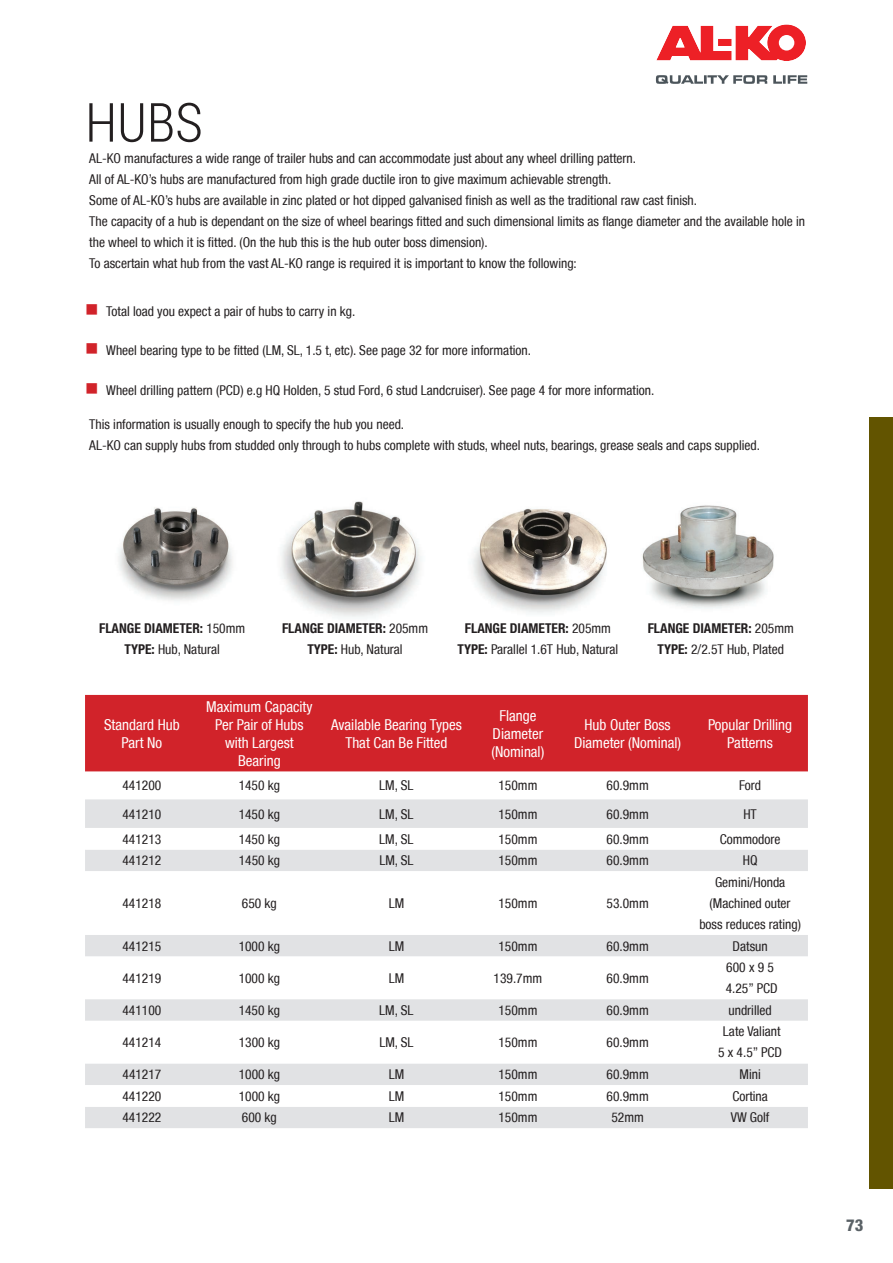
<style>
.page{position:relative;width:893px;height:1263px;background:#fff}
.page>*{position:absolute;margin:0;border:0;box-sizing:border-box;transform-origin:0 0}
.t1{font:300 54px "Roboto Condensed";color:#231f20}
.t2{font:800 condensed 16.5px "Helvetica Neue";color:#5a6166}
.t3{font:condensed 15px/18px "Helvetica Neue";color:#fff;text-align:center}
.t4{font:condensed 13.5px/21px "Helvetica Neue";color:#231f20;text-align:center}
.t5{font:700 condensed 13.5px/21px "Helvetica Neue";color:#231f20;text-align:center}
.s1{color:#d1232a}
.s2{font-weight:400}
.s3{font-weight:700}
</style>
<div class="page">
<svg style="left:656px;top:24px;width:150px;height:37px"></svg>
<svg style="left:656px;top:75px;width:151px;height:9px"></svg>
<img style="left:472px;top:505px;width:302px;height:109px">
<img style="left:281px;top:501px;width:140px;height:116px">
<img style="left:627px;top:505px;width:3px;height:109px">
<div style="left:85px;top:695px;width:723px;height:77px;background:#d1232a"></div>
<div style="left:85px;top:799px;width:723px;height:29px;background:#e1e2e4"></div>
<svg style="left:85px;top:850px;width:723px;height:278px"></svg>
<img style="left:118px;top:507px;width:115px;height:94px">
<div style="left:870px;top:417px;width:23px;height:771px;background:#625400"></div>
<p class="t1" style="left:85px;top:85px;width:119px">HUBS</p>
<p class="t4" style="left:89px;top:147px;width:717px;text-align:left">AL-KO manufactures a wide range of trailer hubs and can accommodate just about any wheel drilling pattern.<br>All of AL-KO’s hubs are manufactured from high grade ductile iron to give maximum achievable strength.<br>Some of AL-KO’s hubs are available in zinc plated or hot dipped galvanised finish as well as the traditional raw cast finish.<br>The capacity of a hub is dependant on the size of wheel bearings fitted and such dimensional limits as flange diameter and the available hole in the wheel to which it is fitted. (On the hub this is the hub outer boss dimension).<br>To ascertain what hub from the vast AL-KO range is required it is important to know the following:</p>
<p class="t4" style="left:85px;top:300px;width:272px"><span class="s1">■</span> Total load you expect a pair of hubs to carry in kg.</p>
<p class="t4" style="left:85px;top:340px;width:448px"><span class="s1">■</span> Wheel bearing type to be fitted (LM, SL, 1.5 t, etc). See page 32 for more information.</p>
<p class="t4" style="left:85px;top:380px;width:571px"><span class="s1">■</span> Wheel drilling pattern (PCD) e.g HQ Holden, 5 stud Ford, 6 stud Landcruiser). See page 4 for more information.</p>
<p class="t4" style="left:89px;top:414px;width:672px;text-align:left">This information is usually enough to specify the hub you need.<br>AL-KO can supply hubs from studded only through to hubs complete with studs, wheel nuts, bearings, grease seals and caps supplied.</p>
<p class="t5" style="left:99px;top:618px;width:148px">FLANGE DIAMETER: <span class="s2">150mm<br></span>TYPE: <span class="s2">Hub, Natural</span></p>
<p class="t5" style="left:282px;top:618px;width:148px">FLANGE DIAMETER: <span class="s2">205mm<br></span>TYPE: <span class="s2">Hub, Natural</span></p>
<p class="t4" style="left:457px;top:618px;width:162px"><span class="s3">FLANGE DIAMETER:</span> 205mm<br><span class="s3">TYPE:</span> Parallel 1.6T Hub, Natural</p>
<p class="t4" style="left:648px;top:618px;width:148px"><span class="s3">FLANGE DIAMETER:</span> 205mm<br><span class="s3">TYPE:</span> 2/2.5T Hub, Plated</p>
<p class="t3" style="left:104px;top:715px;width:77px">Standard Hub<br>Part No</p>
<p class="t3" style="left:206px;top:697px;width:108px">Maximum Capacity<br>Per Pair of Hubs with Largest<br>Bearing</p>
<p class="t3" style="left:331px;top:715px;width:132px">Available Bearing Types<br>That Can Be Fitted</p>
<p class="t3" style="left:491px;top:706px;width:54px">Flange<br>Diameter (Nominal)</p>
<p class="t3" style="left:574px;top:715px;width:108px">Hub Outer Boss<br>Diameter (Nominal)</p>
<p class="t3" style="left:708px;top:715px;width:86px">Popular Drilling<br>Patterns</p>
<p class="t4" style="left:122px;top:775px;width:40px">441200</p>
<p class="t4" style="left:239px;top:775px;width:43px">1450 kg</p>
<p class="t4" style="left:379px;top:775px;width:36px">LM, SL</p>
<p class="t4" style="left:498px;top:775px;width:40px">150mm</p>
<p class="t4" style="left:607px;top:775px;width:44px">60.9mm</p>
<p class="t4" style="left:739px;top:775px;width:23px">Ford</p>
<p class="t4" style="left:122px;top:803px;width:40px">441210</p>
<p class="t4" style="left:239px;top:803px;width:43px">1450 kg</p>
<p class="t4" style="left:379px;top:803px;width:36px">LM, SL</p>
<p class="t4" style="left:498px;top:803px;width:40px">150mm</p>
<p class="t4" style="left:607px;top:803px;width:44px">60.9mm</p>
<p class="t4" style="left:743px;top:803px;width:15px">HT</p>
<p class="t4" style="left:122px;top:828px;width:40px">441213</p>
<p class="t4" style="left:239px;top:828px;width:43px">1450 kg</p>
<p class="t4" style="left:379px;top:828px;width:36px">LM, SL</p>
<p class="t4" style="left:498px;top:828px;width:40px">150mm</p>
<p class="t4" style="left:607px;top:828px;width:44px">60.9mm</p>
<p class="t4" style="left:720px;top:828px;width:62px">Commodore</p>
<p class="t4" style="left:122px;top:850px;width:40px">441212</p>
<p class="t4" style="left:239px;top:850px;width:43px">1450 kg</p>
<p class="t4" style="left:379px;top:850px;width:36px">LM, SL</p>
<p class="t4" style="left:498px;top:850px;width:40px">150mm</p>
<p class="t4" style="left:607px;top:850px;width:44px">60.9mm</p>
<p class="t4" style="left:743px;top:850px;width:16px">HQ</p>
<p class="t4" style="left:122px;top:892px;width:40px">441218</p>
<p class="t4" style="left:242px;top:892px;width:36px">650 kg</p>
<p class="t4" style="left:389px;top:892px;width:17px">LM</p>
<p class="t4" style="left:498px;top:892px;width:40px">150mm</p>
<p class="t4" style="left:607px;top:892px;width:44px">53.0mm</p>
<p class="t4" style="left:699px;top:871px;width:103px">Gemini/Honda (Machined outer boss reduces rating)</p>
<p class="t4" style="left:122px;top:935px;width:40px">441215</p>
<p class="t4" style="left:239px;top:935px;width:43px">1000 kg</p>
<p class="t4" style="left:389px;top:935px;width:17px">LM</p>
<p class="t4" style="left:498px;top:935px;width:40px">150mm</p>
<p class="t4" style="left:607px;top:935px;width:44px">60.9mm</p>
<p class="t4" style="left:732px;top:935px;width:37px">Datsun</p>
<p class="t4" style="left:122px;top:967px;width:40px">441219</p>
<p class="t4" style="left:239px;top:967px;width:43px">1000 kg</p>
<p class="t4" style="left:389px;top:967px;width:17px">LM</p>
<p class="t4" style="left:494px;top:967px;width:50px">139.7mm</p>
<p class="t4" style="left:607px;top:967px;width:44px">60.9mm</p>
<p class="t4" style="left:726px;top:957px;width:53px;text-align:left">600 x 9 5<br>4.25” PCD</p>
<p class="t4" style="left:122px;top:999px;width:40px">441100</p>
<p class="t4" style="left:239px;top:999px;width:43px">1450 kg</p>
<p class="t4" style="left:379px;top:999px;width:36px">LM, SL</p>
<p class="t4" style="left:498px;top:999px;width:40px">150mm</p>
<p class="t4" style="left:607px;top:999px;width:44px">60.9mm</p>
<p class="t4" style="left:728px;top:999px;width:45px">undrilled</p>
<p class="t4" style="left:122px;top:1031px;width:40px">441214</p>
<p class="t4" style="left:239px;top:1031px;width:43px">1300 kg</p>
<p class="t4" style="left:379px;top:1031px;width:36px">LM, SL</p>
<p class="t4" style="left:498px;top:1031px;width:40px">150mm</p>
<p class="t4" style="left:607px;top:1031px;width:44px">60.9mm</p>
<p class="t4" style="left:718px;top:1021px;width:65px">Late Valiant<br>5 x 4.5” PCD</p>
<p class="t4" style="left:123px;top:1064px;width:40px">441217</p>
<p class="t4" style="left:239px;top:1064px;width:43px">1000 kg</p>
<p class="t4" style="left:389px;top:1064px;width:17px">LM</p>
<p class="t4" style="left:498px;top:1064px;width:40px">150mm</p>
<p class="t4" style="left:607px;top:1064px;width:44px">60.9mm</p>
<p class="t4" style="left:739px;top:1064px;width:23px">Mini</p>
<p class="t4" style="left:122px;top:1085px;width:40px">441220</p>
<p class="t4" style="left:239px;top:1085px;width:43px">1000 kg</p>
<p class="t4" style="left:389px;top:1085px;width:17px">LM</p>
<p class="t4" style="left:498px;top:1085px;width:40px">150mm</p>
<p class="t4" style="left:607px;top:1085px;width:44px">60.9mm</p>
<p class="t4" style="left:732px;top:1085px;width:37px">Cortina</p>
<p class="t4" style="left:122px;top:1107px;width:40px">441222</p>
<p class="t4" style="left:242px;top:1107px;width:36px">600 kg</p>
<p class="t4" style="left:389px;top:1107px;width:17px">LM</p>
<p class="t4" style="left:498px;top:1107px;width:40px">150mm</p>
<p class="t4" style="left:611px;top:1107px;width:34px">52mm</p>
<p class="t4" style="left:731px;top:1107px;width:40px">VW Golf</p>
<p class="t2" style="left:846px;top:1215px;width:19px">73</p>
</div>
